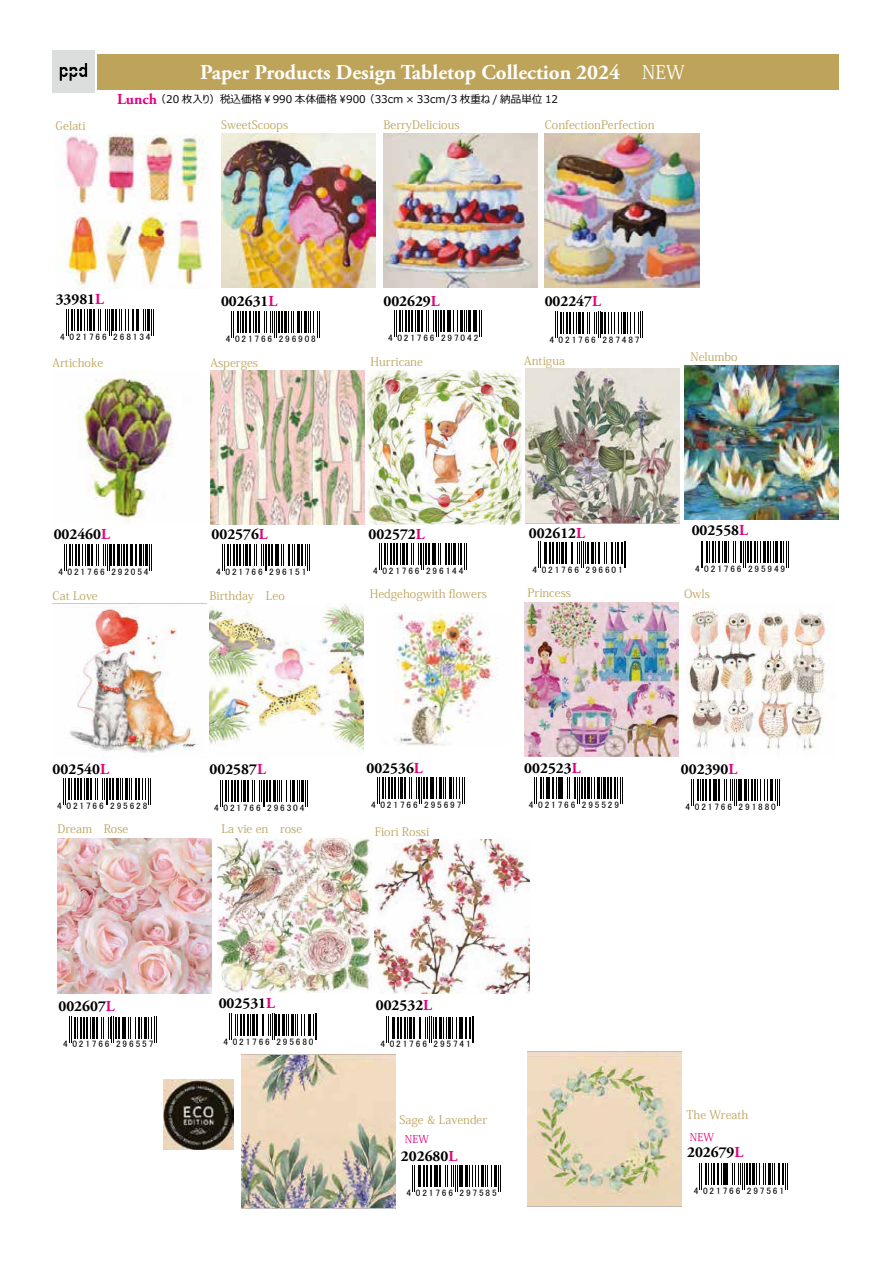
<style>
.page{position:relative;width:893px;height:1263px;background:#fff}
.page>*{position:absolute;margin:0;border:0;box-sizing:border-box;transform-origin:0 0}
.t1{font:700 21px "Adobe Garamond Pro";color:#fff}
.t2{font:18.75px "Koz Min Pro";color:#fff}
.t3{font:700 15.15px "Adobe Garamond Pro";color:#000}
.t4{font:11.7px "Koz Min Pro";color:#bea45b}
.t5{font:10.65px "Koz Min Pro";color:#e4007f}
.t6{font:10.5px "Meiryo UI";color:#000}
.t7{font:9.3px "MS UI Gothic";letter-spacing:.2em;color:#000}
.s1{font-family:"Adobe Garamond Pro";font-weight:700;font-size:15.15px;color:#e4007f}
.s2{color:#e4007f}
</style>
<div class="page">
<img style="left:524px;top:602px;width:155px;height:154px">
<div style="left:98px;top:55px;width:741px;height:35px;background:#bea45b"></div>
<div style="left:52px;top:50px;width:42px;height:43px;background:#dcdddd"></div>
<svg style="left:60px;top:63px;width:27px;height:18px"></svg>
<img style="left:394px;top:612px;width:104px;height:134px">
<img style="left:367px;top:370px;width:155px;height:155px">
<img style="left:53px;top:603px;width:154px;height:150px">
<img style="left:78px;top:370px;width:95px;height:155px">
<img style="left:210px;top:370px;width:155px;height:155px">
<img style="left:210px;top:603px;width:154px;height:148px">
<img style="left:383px;top:133px;width:155px;height:155px">
<img style="left:221px;top:133px;width:154px;height:155px">
<img style="left:56px;top:134px;width:152px;height:155px">
<img style="left:545px;top:133px;width:154px;height:155px">
<img style="left:57px;top:839px;width:155px;height:154px">
<svg style="left:66px;top:309px;width:88px;height:26px"></svg>
<svg style="left:231px;top:312px;width:89px;height:26px"></svg>
<svg style="left:394px;top:311px;width:88px;height:26px"></svg>
<svg style="left:555px;top:312px;width:88px;height:26px"></svg>
<svg style="left:69px;top:1017px;width:88px;height:26px"></svg>
<svg style="left:64px;top:544px;width:88px;height:26px"></svg>
<svg style="left:222px;top:544px;width:88px;height:26px"></svg>
<svg style="left:379px;top:543px;width:88px;height:26px"></svg>
<svg style="left:63px;top:778px;width:88px;height:26px"></svg>
<svg style="left:220px;top:780px;width:88px;height:26px"></svg>
<svg style="left:377px;top:777px;width:88px;height:26px"></svg>
<svg style="left:534px;top:777px;width:89px;height:26px"></svg>
<img style="left:684px;top:366px;width:154px;height:154px">
<img style="left:527px;top:1052px;width:155px;height:154px">
<img style="left:241px;top:1054px;width:154px;height:155px">
<img style="left:164px;top:1079px;width:70px;height:70px">
<img style="left:525px;top:369px;width:155px;height:154px">
<img style="left:375px;top:839px;width:154px;height:155px">
<img style="left:218px;top:838px;width:154px;height:155px">
<img style="left:686px;top:608px;width:143px;height:141px">
<svg style="left:412px;top:1166px;width:89px;height:26px"></svg>
<svg style="left:699px;top:1163px;width:89px;height:26px"></svg>
<svg style="left:538px;top:542px;width:88px;height:26px"></svg>
<svg style="left:701px;top:541px;width:88px;height:26px"></svg>
<svg style="left:386px;top:1017px;width:88px;height:26px"></svg>
<svg style="left:229px;top:1014px;width:88px;height:26px"></svg>
<svg style="left:691px;top:780px;width:89px;height:26px"></svg>
<p class="t4" style="left:56px;top:117px;width:31px">Gelati</p>
<h1 class="t1" style="left:200px;top:60px;width:421px">Paper Products Design Tabletop Collection 2024</h1>
<p class="t6" style="left:117px;top:92px;width:442px"><span class="s1">Lunch</span> （20 枚入り）税込価格￥990 本体価格 \900（33cm × 33cm/3 枚重ね / 納品単位 12</p>
<h2 class="t2" style="left:642px;top:59px;width:44px">NEW</h2>
<p class="t4" style="left:221px;top:116px;width:69px">SweetScoops</p>
<p class="t4" style="left:383px;top:116px;width:78px">BerryDelicious</p>
<p class="t4" style="left:545px;top:116px;width:111px">ConfectionPerfection</p>
<h3 class="t3" style="left:56px;top:290px;width:50px">33981<span class="s2">L</span></h3>
<h3 class="t3" style="left:221px;top:292px;width:58px">002631<span class="s2">L</span></h3>
<h3 class="t3" style="left:383px;top:292px;width:58px">002629<span class="s2">L</span></h3>
<h3 class="t3" style="left:545px;top:292px;width:58px">002247<span class="s2">L</span></h3>
<p class="t7" style="left:60px;top:332px;width:92px">4 021766 268134</p>
<p class="t7" style="left:226px;top:334px;width:92px">4 021766 296908</p>
<p class="t7" style="left:388px;top:333px;width:92px">4 021766 297042</p>
<p class="t7" style="left:549px;top:335px;width:92px">4 021766 287487</p>
<p class="t4" style="left:53px;top:354px;width:52px">Artichoke</p>
<p class="t4" style="left:210px;top:354px;width:49px">Asperges</p>
<p class="t4" style="left:371px;top:353px;width:54px">Hurricane</p>
<p class="t4" style="left:524px;top:352px;width:42px">Antigua</p>
<p class="t4" style="left:690px;top:348px;width:49px">Nelumbo</p>
<h3 class="t3" style="left:54px;top:525px;width:58px">002460<span class="s2">L</span></h3>
<h3 class="t3" style="left:212px;top:525px;width:58px">002576<span class="s2">L</span></h3>
<h3 class="t3" style="left:368px;top:525px;width:58px">002572<span class="s2">L</span></h3>
<h3 class="t3" style="left:529px;top:524px;width:58px">002612<span class="s2">L</span></h3>
<h3 class="t3" style="left:692px;top:521px;width:58px">002558<span class="s2">L</span></h3>
<p class="t7" style="left:58px;top:567px;width:92px">4 021766 292054</p>
<p class="t7" style="left:216px;top:567px;width:92px">4 021766 296151</p>
<p class="t7" style="left:373px;top:566px;width:92px">4 021766 296144</p>
<p class="t7" style="left:532px;top:565px;width:92px">4 021766 296601</p>
<p class="t7" style="left:695px;top:564px;width:92px">4 021766 295949</p>
<p class="t4" style="left:370px;top:585px;width:119px">Hedgehogwith flowers</p>
<p class="t4" style="left:53px;top:588px;width:47px">Cat Love</p>
<p class="t4" style="left:210px;top:588px;width:77px">Birthday　Leo</p>
<p class="t4" style="left:527px;top:585px;width:45px">Princess</p>
<p class="t4" style="left:684px;top:586px;width:27px">Owls</p>
<h3 class="t3" style="left:53px;top:760px;width:58px">002540<span class="s2">L</span></h3>
<h3 class="t3" style="left:210px;top:760px;width:58px">002587<span class="s2">L</span></h3>
<h3 class="t3" style="left:366px;top:759px;width:58px">002536<span class="s2">L</span></h3>
<h3 class="t3" style="left:524px;top:759px;width:58px">002523<span class="s2">L</span></h3>
<h3 class="t3" style="left:681px;top:760px;width:58px">002390<span class="s2">L</span></h3>
<p class="t7" style="left:57px;top:801px;width:92px">4 021766 295628</p>
<p class="t7" style="left:214px;top:803px;width:92px">4 021766 296304</p>
<p class="t7" style="left:371px;top:800px;width:92px">4 021766 295697</p>
<p class="t7" style="left:529px;top:800px;width:92px">4 021766 295529</p>
<p class="t7" style="left:686px;top:802px;width:92px">4 021766 291880</p>
<p class="t4" style="left:57px;top:820px;width:73px">Dream　Rose</p>
<p class="t4" style="left:222px;top:820px;width:82px">La vie en　rose</p>
<p class="t4" style="left:375px;top:823px;width:56px">Fiori Rossi</p>
<h3 class="t3" style="left:58px;top:998px;width:58px">002607<span class="s2">L</span></h3>
<p class="t7" style="left:63px;top:1039px;width:92px">4 021766 296557</p>
<h3 class="t3" style="left:219px;top:995px;width:58px">002531<span class="s2">L</span></h3>
<h3 class="t3" style="left:376px;top:997px;width:58px">002532<span class="s2">L</span></h3>
<p class="t7" style="left:223px;top:1036px;width:92px">4 021766 295680</p>
<p class="t7" style="left:380px;top:1039px;width:92px">4 021766 295741</p>
<p class="t4" style="left:400px;top:1112px;width:89px">Sage &amp; Lavender</p>
<p class="t4" style="left:687px;top:1106px;width:63px">The Wreath</p>
<p class="t5" style="left:405px;top:1131px;width:26px">NEW</p>
<p class="t5" style="left:690px;top:1129px;width:26px">NEW</p>
<h3 class="t3" style="left:401px;top:1147px;width:58px">202680<span class="s2">L</span></h3>
<h3 class="t3" style="left:687px;top:1143px;width:58px">202679<span class="s2">L</span></h3>
<p class="t7" style="left:407px;top:1188px;width:92px">4 021766 297585</p>
<p class="t7" style="left:694px;top:1186px;width:92px">4 021766 297561</p>
</div>
